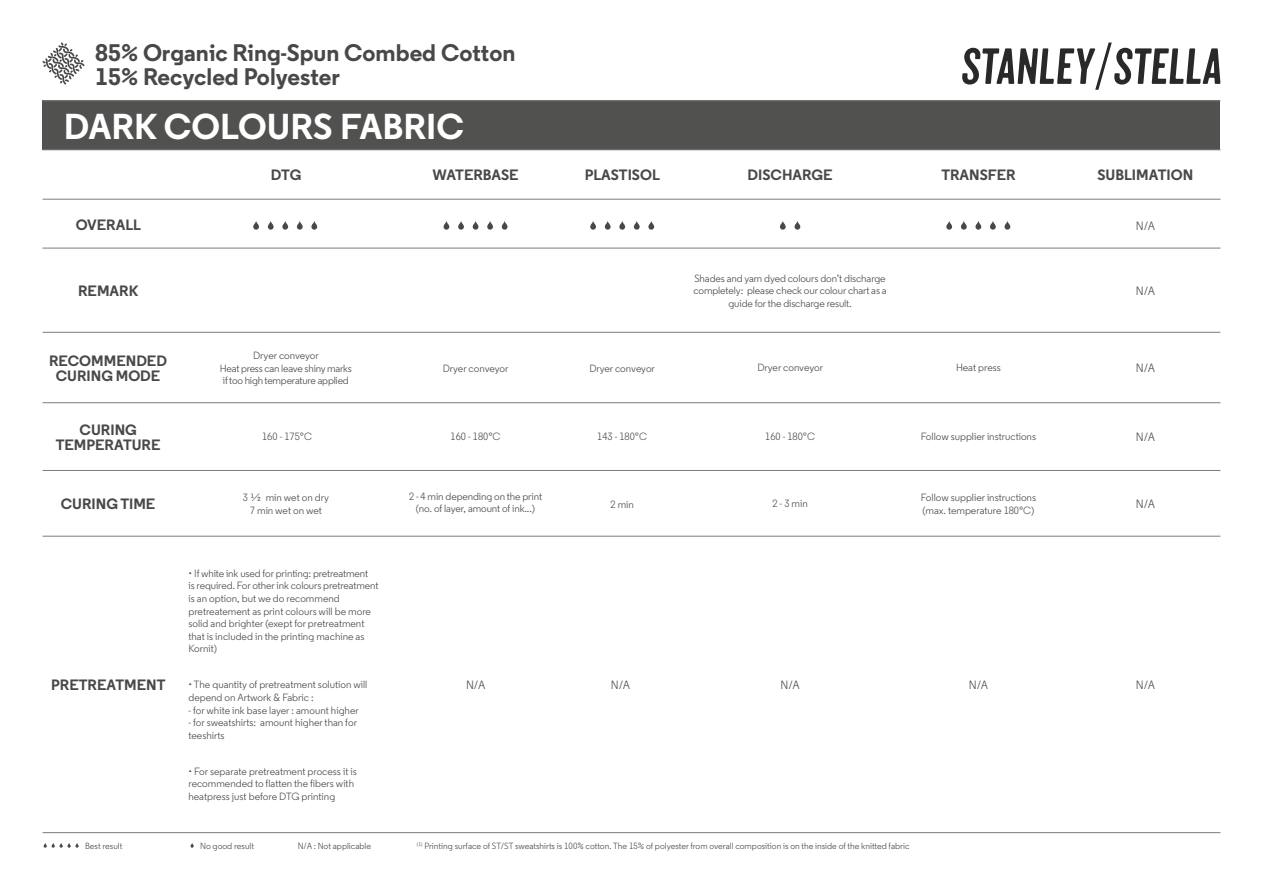
<style>
.page{position:relative;width:1263px;height:893px;background:#fff}
.page>*{position:absolute;margin:0;border:0;box-sizing:border-box;transform-origin:0 0}
.t1{font:700 36px "Regular";color:#fff}
.t2{font:700 24px "Regular";color:#484848}
.t3{font:700 15px/15px "Regular";color:#484848;text-align:center}
.t4{font:12px "Regular";color:#484848}
.t5{font:10.5px/12.6px "Regular";color:#484848}
.t6{font:10.5px/12.6px "Regular";letter-spacing:-.02em;color:#484848}
.t7{font:9px "Regular";color:#484848}
.t8{font:5.25px "Regular";color:#484848}
</style>
<div class="page">
<div style="left:43px;top:100px;width:1177px;height:50px;background:#51514f"></div>
<hr style="left:43px;top:100px;width:1177px;height:1px;background:#7c7c7c">
<hr style="left:43px;top:149px;width:1177px;height:1px;background:#7c7c7c">
<svg style="left:44px;top:843px;width:35px;height:5px"></svg>
<svg style="left:191px;top:843px;width:3px;height:5px"></svg>
<hr style="left:43px;top:832px;width:1177px;height:1px;background:#7c7c7c">
<hr style="left:43px;top:199px;width:1177px;height:1px;background:#7c7c7c">
<hr style="left:43px;top:248px;width:1177px;height:1px;background:#7c7c7c">
<hr style="left:43px;top:332px;width:1177px;height:1px;background:#7c7c7c">
<hr style="left:43px;top:402px;width:1177px;height:1px;background:#7c7c7c">
<hr style="left:43px;top:470px;width:1177px;height:1px;background:#7c7c7c">
<hr style="left:43px;top:536px;width:1177px;height:1px;background:#7c7c7c">
<svg style="left:253px;top:221px;width:6px;height:9px"></svg>
<svg style="left:444px;top:221px;width:5px;height:9px"></svg>
<svg style="left:590px;top:221px;width:6px;height:9px"></svg>
<svg style="left:946px;top:221px;width:6px;height:9px"></svg>
<svg style="left:780px;top:221px;width:6px;height:9px"></svg>
<svg style="left:268px;top:221px;width:6px;height:9px"></svg>
<svg style="left:458px;top:221px;width:6px;height:9px"></svg>
<svg style="left:605px;top:221px;width:6px;height:9px"></svg>
<svg style="left:961px;top:221px;width:6px;height:9px"></svg>
<svg style="left:794px;top:221px;width:6px;height:9px"></svg>
<svg style="left:282px;top:221px;width:6px;height:9px"></svg>
<svg style="left:473px;top:221px;width:5px;height:9px"></svg>
<svg style="left:619px;top:221px;width:6px;height:9px"></svg>
<svg style="left:975px;top:221px;width:6px;height:9px"></svg>
<svg style="left:297px;top:221px;width:6px;height:9px"></svg>
<svg style="left:487px;top:221px;width:6px;height:9px"></svg>
<svg style="left:634px;top:221px;width:6px;height:9px"></svg>
<svg style="left:990px;top:221px;width:6px;height:9px"></svg>
<svg style="left:311px;top:221px;width:6px;height:9px"></svg>
<svg style="left:502px;top:221px;width:5px;height:9px"></svg>
<svg style="left:648px;top:221px;width:6px;height:9px"></svg>
<svg style="left:1004px;top:221px;width:6px;height:9px"></svg>
<svg style="left:42px;top:42px;width:43px;height:43px"></svg>
<svg style="left:963px;top:43px;width:257px;height:47px"></svg>
<p class="t2" style="left:95px;top:36px;width:422px">85% Organic Ring-Spun Combed Cotton</p>
<p class="t2" style="left:95px;top:60px;width:246px">15% Recycled Polyester</p>
<p class="t1" style="left:64px;top:103px;width:402px">DARK COLOURS FABRIC</p>
<p class="t3" style="left:271px;top:167px;width:32px">DTG</p>
<p class="t3" style="left:432px;top:167px;width:88px">WATERBASE</p>
<p class="t3" style="left:585px;top:167px;width:77px">PLASTISOL</p>
<p class="t3" style="left:747px;top:167px;width:87px">DISCHARGE</p>
<p class="t3" style="left:941px;top:167px;width:76px">TRANSFER</p>
<p class="t3" style="left:1097px;top:167px;width:97px">SUBLIMATION</p>
<p class="t3" style="left:76px;top:216px;width:67px">OVERALL</p>
<p class="t4" style="left:1136px;top:218px;width:21px">N/A</p>
<p class="t3" style="left:78px;top:283px;width:62px">REMARK</p>
<p class="t5" style="left:693px;top:272px;width:195px;text-align:center">Shades and yarn dyed colours don’t discharge completely: please check our colour chart as a guide for the discharge result.</p>
<p class="t4" style="left:1136px;top:283px;width:21px">N/A</p>
<p class="t3" style="left:49px;top:353px;width:119px">RECOMMENDED<br>CURING MODE</p>
<p class="t5" style="left:253px;top:349px;width:67px">Dryer conveyor</p>
<p class="t6" style="left:220px;top:362px;width:134px">Heat press can leave shiny marks if too high temperature applied</p>
<p class="t5" style="left:443px;top:362px;width:67px">Dryer conveyor</p>
<p class="t5" style="left:589px;top:362px;width:67px">Dryer conveyor</p>
<p class="t5" style="left:757px;top:361px;width:67px">Dryer conveyor</p>
<p class="t5" style="left:956px;top:361px;width:46px">Heat press</p>
<p class="t4" style="left:1136px;top:361px;width:21px">N/A</p>
<p class="t3" style="left:56px;top:422px;width:106px">CURING<br>TEMPERATURE</p>
<p class="t5" style="left:262px;top:430px;width:51px">160 - 175°C</p>
<p class="t5" style="left:451px;top:430px;width:51px">160 - 180°C</p>
<p class="t5" style="left:597px;top:430px;width:51px">143 - 180°C</p>
<p class="t5" style="left:765px;top:430px;width:51px">160 - 180°C</p>
<p class="t5" style="left:921px;top:430px;width:117px">Follow supplier instructions</p>
<p class="t4" style="left:1136px;top:429px;width:21px">N/A</p>
<p class="t3" style="left:61px;top:496px;width:96px">CURING TIME</p>
<p class="t5" style="left:243px;top:491px;width:88px">3 ½ min wet on dry</p>
<p class="t5" style="left:250px;top:504px;width:74px">7 min wet on wet</p>
<p class="t5" style="left:409px;top:490px;width:135px;text-align:center">2 - 4 min depending on the print (no. of layer, amount of ink...)</p>
<p class="t5" style="left:610px;top:498px;width:25px">2 min</p>
<p class="t5" style="left:772px;top:497px;width:37px">2 - 3 min</p>
<p class="t5" style="left:921px;top:491px;width:117px">Follow supplier instructions</p>
<p class="t5" style="left:923px;top:504px;width:113px">(max. temperature 180°C)</p>
<p class="t4" style="left:1136px;top:497px;width:21px">N/A</p>
<p class="t3" style="left:51px;top:677px;width:116px">PRETREATMENT</p>
<p class="t5" style="left:188px;top:567px;width:192px">• If white ink used for printing: pretreatment<br>is required. For other ink colours pretreatment is an option, but we do recommend pretreatement as print colours will be more solid and brighter (exept for pretreatment that is included in the printing machine as Kornit)</p>
<p class="t5" style="left:188px;top:678px;width:180px">• The quantity of pretreatment solution will depend on Artwork &amp; Fabric :</p>
<p class="t5" style="left:188px;top:704px;width:172px">- for white ink base layer : amount higher</p>
<p class="t5" style="left:188px;top:716px;width:170px">- for sweatshirts: amount higher than for teeshirts</p>
<p class="t5" style="left:188px;top:765px;width:170px">• For separate pretreatment process it is recommended to flatten the fibers with heatpress just before DTG printing</p>
<p class="t4" style="left:466px;top:677px;width:21px">N/A</p>
<p class="t4" style="left:611px;top:677px;width:21px">N/A</p>
<p class="t4" style="left:781px;top:677px;width:21px">N/A</p>
<p class="t4" style="left:969px;top:677px;width:21px">N/A</p>
<p class="t4" style="left:1136px;top:677px;width:21px">N/A</p>
<p class="t7" style="left:298px;top:840px;width:75px">N/A : Not applicable</p>
<p class="t8" style="left:417px;top:840px;width:7px">(1)</p>
<p class="t7" style="left:85px;top:840px;width:39px">Best result</p>
<p class="t7" style="left:200px;top:840px;width:55px">No good result</p>
<p class="t7" style="left:424px;top:840px;width:487px">Printing surface of ST/ST sweatshirts is 100% cotton. The 15% of polyester from overall composition is on the inside of the knitted fabric</p>
</div>
